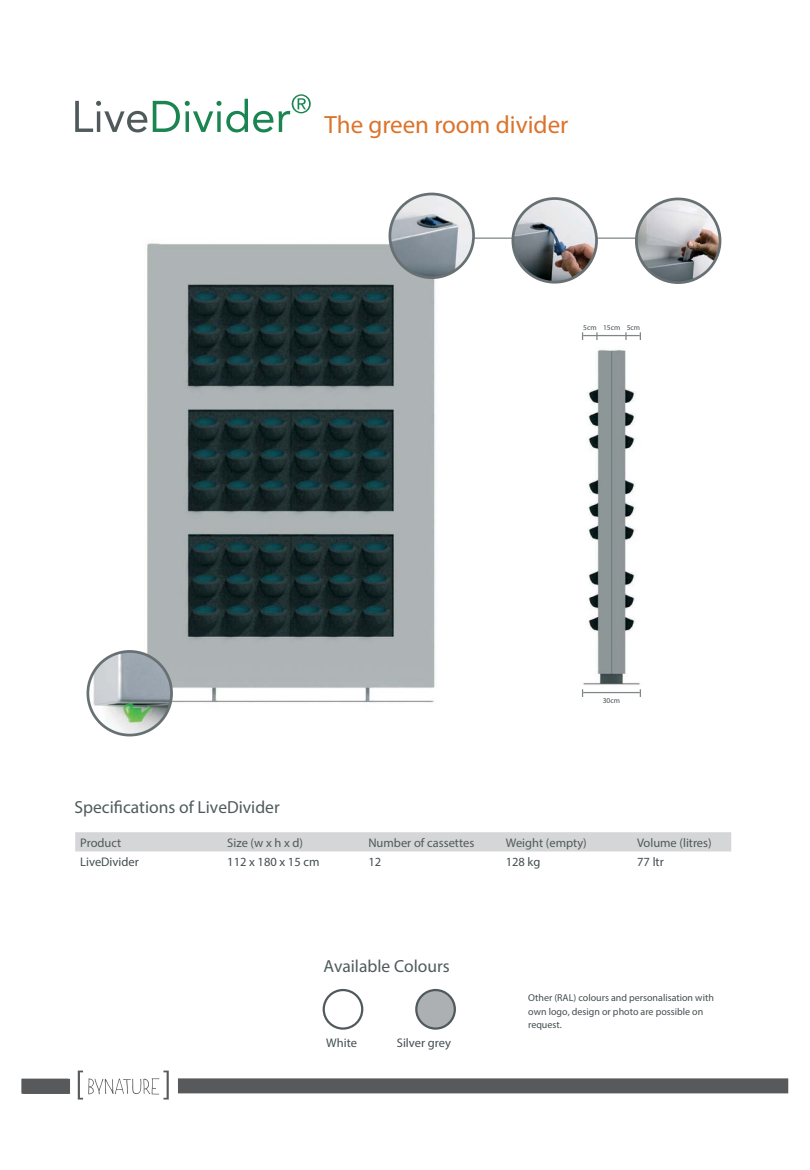
<style>
.page{position:relative;width:810px;height:1170px;background:#fff}
.page>*{position:absolute;margin:0;border:0;box-sizing:border-box;transform-origin:0 0}
.t1{font:italic 25px "Avenir LT Std";color:#db732b}
.t2{font:800 17.5px "Avenir LT Std";color:#505a5c}
.t3{font:800 12.5px "Avenir LT Std";color:#505a5c}
.t4{font:300 12.5px "Avenir LT Std";color:#434e50}
.t5{font:300 10px/13.8px "Avenir LT Std";color:#434e50}
.t6{font:7.5px "Calibri";color:#434e50}
</style>
<div class="page">
<svg style="left:75px;top:101px;width:72px;height:31px"></svg>
<svg style="left:153px;top:99px;width:120px;height:33px"></svg>
<svg style="left:279px;top:94px;width:32px;height:38px"></svg>
<svg style="left:75px;top:832px;width:656px;height:20px;background:#d6d7d8"></svg>
<div style="left:323px;top:989px;width:40px;height:41px;border:2px solid #505a5c;border-radius:50%"></div>
<div style="left:416px;top:990px;width:39px;height:39px;background:#acb0b3;border-radius:50%"></div>
<div style="left:415px;top:989px;width:41px;height:41px;border:2px solid #505a5c;border-radius:50%"></div>
<img style="left:147px;top:243px;width:288px;height:460px">
<svg style="left:86px;top:649px;width:88px;height:88px"></svg>
<hr style="left:452px;top:238px;width:223px;height:1px;background:#7e8688">
<svg style="left:387px;top:192px;width:89px;height:88px"></svg>
<img style="left:510px;top:197px;width:89px;height:87px">
<svg style="left:634px;top:197px;width:88px;height:87px"></svg>
<img style="left:583px;top:332px;width:57px;height:362px">
<hr style="left:583px;top:335px;width:57px;height:1px;background:#7e8688">
<svg style="left:596px;top:332px;width:2px;height:8px"></svg>
<svg style="left:625px;top:332px;width:2px;height:8px"></svg>
<hr style="left:583px;top:692px;width:57px;height:1px;background:#7e8688">
<div style="left:178px;top:1078px;width:610px;height:15px;background:#58595b"></div>
<div style="left:21px;top:1079px;width:48px;height:15px;background:#58595b"></div>
<div style="left:23px;top:1079px;width:47px;height:15px;background:#58595b"></div>
<svg style="left:78px;top:1071px;width:91px;height:29px"></svg>
<p class="t1" style="left:324px;top:109px;width:246px">The green room divider</p>
<p class="t6" style="left:583px;top:323px;width:58px">5cm 15cm 5cm</p>
<p class="t6" style="left:603px;top:696px;width:19px">30cm</p>
<p class="t2" style="left:75px;top:797px;width:207px">Specifications of LiveDivider</p>
<p class="t3" style="left:80px;top:835px;width:43px">Product</p>
<p class="t3" style="left:227px;top:835px;width:77px">Size (w x h x d)</p>
<p class="t3" style="left:368px;top:835px;width:108px">Number of cassettes</p>
<p class="t3" style="left:506px;top:835px;width:83px">Weight (empty)</p>
<p class="t3" style="left:637px;top:835px;width:76px">Volume (litres)</p>
<p class="t4" style="left:80px;top:854px;width:60px">LiveDivider</p>
<p class="t4" style="left:227px;top:854px;width:94px">112 x 180 x 15 cm</p>
<p class="t4" style="left:368px;top:854px;width:14px">12</p>
<p class="t4" style="left:506px;top:854px;width:36px">128 kg</p>
<p class="t4" style="left:637px;top:854px;width:28px">77 ltr</p>
<p class="t2" style="left:324px;top:955px;width:128px">Available Colours</p>
<p class="t4" style="left:326px;top:1035px;width:32px">White</p>
<p class="t4" style="left:397px;top:1035px;width:56px">Silver grey</p>
<p class="t5" style="left:528px;top:991px;width:187px">Other (RAL) colours and personalisation with own logo, design or photo are possible on request.</p>
</div>
